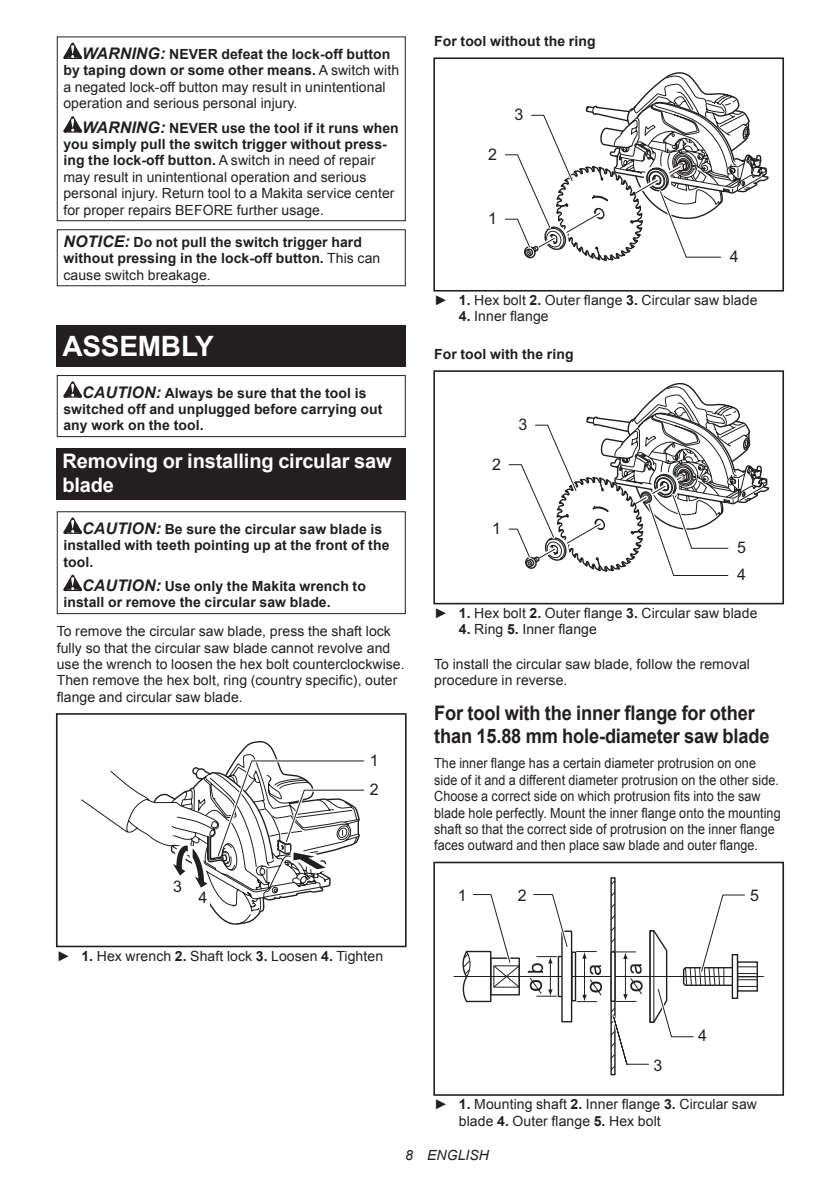
<style>
.page{position:relative;width:840px;height:1191px;background:#fff}
.page>*{position:absolute;margin:0;border:0;box-sizing:border-box;transform-origin:0 0}
.t1{font:700 28px "Arial";letter-spacing:-.01em;color:#fff}
.t2{font:700 20px/23.4px "Arial";letter-spacing:-.01em;color:#231f20;scale:.91 1}
.t3{font:700 20px/23.4px "Arial";letter-spacing:-.01em;color:#fff}
.t4{font:16px/28.8px "Arial";color:#231f20}
.t5{font:14px/16.4px "Arial";letter-spacing:.005em;color:#231f20}
.t6{font:700 14px/16.4px "Arial";letter-spacing:.005em;color:#231f20}
.t7{font:14px/16.4px "Arial";letter-spacing:.005em;color:#231f20;scale:.9 1}
.t8{font:italic 14px "Arial";letter-spacing:.005em;color:#231f20}
.s1{font-weight:700;font-style:italic;font-size:16px}
.s2{font-weight:700}
.s3{font-style:italic;font-size:16px}
.s4{font-weight:400}
</style>
<div class="page">
<svg style="left:63px;top:43px;width:19px;height:16px"></svg>
<svg style="left:63px;top:116px;width:19px;height:17px"></svg>
<div style="left:57px;top:36px;width:348px;height:185px;border:1px solid #231f20"></div>
<div style="left:57px;top:229px;width:348px;height:57px;border:1px solid #231f20"></div>
<div style="left:57px;top:326px;width:348px;height:41px;background:#231f20"></div>
<svg style="left:63px;top:381px;width:19px;height:17px"></svg>
<div style="left:57px;top:375px;width:348px;height:62px;border:1px solid #231f20"></div>
<div style="left:57px;top:448px;width:348px;height:52px;background:#231f20"></div>
<svg style="left:63px;top:517px;width:19px;height:17px"></svg>
<svg style="left:63px;top:574px;width:19px;height:17px"></svg>
<div style="left:57px;top:511px;width:348px;height:103px;border:1px solid #231f20"></div>
<div style="left:56px;top:713px;width:350px;height:234px;border:2px solid #231f20"></div>
<svg style="left:81px;top:741px;width:284px;height:184px"></svg>
<div style="left:196px;top:889px;width:13px;height:19px;background:#fff"></div>
<div style="left:433px;top:57px;width:350px;height:234px;border:2px solid #231f20"></div>
<svg style="left:504px;top:72px;width:264px;height:189px"></svg>
<div style="left:433px;top:370px;width:350px;height:234px;border:2px solid #231f20"></div>
<svg style="left:508px;top:382px;width:261px;height:194px"></svg>
<hr style="left:453px;top:976px;width:310px;height:1px;background:#231f20">
<svg style="left:462px;top:950px;width:8px;height:53px"></svg>
<div style="left:736px;top:961px;width:21px;height:30px;border:1px solid #231f20"></div>
<svg style="left:747px;top:965px;width:9px;height:22px"></svg>
<svg style="left:472px;top:894px;width:273px;height:171px"></svg>
<svg style="left:527px;top:877px;width:115px;height:199px"></svg>
<div style="left:433px;top:861px;width:350px;height:234px;border:2px solid #231f20"></div>
<p class="t5" style="left:63px;top:46px;width:337px;text-indent:19px"><span class="s1">WARNING:</span> <span class="s2">NEVER defeat the lock-off button by taping down or some other means.</span> A switch with a negated lock-off button may result in unintentional operation and serious personal injury.</p>
<p class="t5" style="left:63px;top:120px;width:337px;text-indent:19px"><span class="s1">WARNING:</span> <span class="s2">NEVER use the tool if it runs when you simply pull the switch trigger without press&shy;ing the lock-off button.</span> A switch in need of repair may result in unintentional operation and serious personal injury. Return tool to a Makita service center for proper repairs BEFORE further usage.</p>
<p class="t6" style="left:63px;top:234px;width:318px"><span class="s3">NOTICE:</span> Do not pull the switch trigger hard without pressing in the lock-off button. <span class="s4">This can cause switch breakage.</span></p>
<h1 class="t1" style="left:62px;top:327px;width:153px">ASSEMBLY</h1>
<p class="t6" style="left:63px;top:385px;width:320px;text-indent:19px"><span class="s3">CAUTION:</span> Always be sure that the tool is switched off and unplugged before carrying out any work on the tool.</p>
<h2 class="t3" style="left:62px;top:450px;width:330px">Removing or installing circular saw blade</h2>
<p class="t6" style="left:63px;top:521px;width:327px;text-indent:19px"><span class="s3">CAUTION:</span> Be sure the circular saw blade is installed with teeth pointing up at the front of the tool.</p>
<p class="t6" style="left:63px;top:578px;width:304px;text-indent:19px"><span class="s3">CAUTION:</span> Use only the Makita wrench to install or remove the circular saw blade.</p>
<p class="t5" style="left:57px;top:623px;width:349px">To remove the circular saw blade, press the shaft lock fully so that the circular saw blade cannot revolve and use the wrench to loosen the hex bolt counterclockwise.<br>Then remove the hex bolt, ring (country specific), outer flange and circular saw blade.</p>
<p class="t4" style="left:173px;top:872px;width:10px">3</p>
<p class="t4" style="left:198px;top:883px;width:10px">4</p>
<p class="t4" style="left:370px;top:746px;width:10px">1<br>2</p>
<p class="t5" style="left:57px;top:947px;width:328px">► <span class="s2">1.</span> Hex wrench <span class="s2">2.</span> Shaft lock <span class="s2">3.</span> Loosen <span class="s2">4.</span> Tighten</p>
<p class="t6" style="left:434px;top:33px;width:163px">For tool without the ring</p>
<p class="t4" style="left:488px;top:140px;width:10px">2</p>
<p class="t4" style="left:514px;top:101px;width:10px">3</p>
<p class="t4" style="left:488px;top:204px;width:10px">1</p>
<p class="t4" style="left:729px;top:242px;width:10px">4</p>
<p class="t5" style="left:434px;top:292px;width:324px">► <span class="s2">1.</span> Hex bolt <span class="s2">2.</span> Outer flange <span class="s2">3.</span> Circular saw blade</p>
<p class="t5" style="left:458px;top:308px;width:91px"><span class="s2">4.</span> Inner flange</p>
<p class="t6" style="left:434px;top:346px;width:141px">For tool with the ring</p>
<p class="t4" style="left:492px;top:450px;width:10px">2</p>
<p class="t4" style="left:518px;top:410px;width:10px">3</p>
<p class="t4" style="left:492px;top:514px;width:10px">1</p>
<p class="t4" style="left:736px;top:533px;width:10px">5</p>
<p class="t4" style="left:736px;top:560px;width:10px">4</p>
<p class="t5" style="left:434px;top:605px;width:324px">► <span class="s2">1.</span> Hex bolt <span class="s2">2.</span> Outer flange <span class="s2">3.</span> Circular saw blade</p>
<p class="t5" style="left:458px;top:621px;width:139px"><span class="s2">4.</span> Ring <span class="s2">5.</span> Inner flange</p>
<p class="t5" style="left:434px;top:656px;width:317px">To install the circular saw blade, follow the removal procedure in reverse.</p>
<h2 class="t2" style="left:434px;top:702px;width:370px">For tool with the inner flange for other than 15.88 mm hole-diameter saw blade</h2>
<p class="t7" style="left:434px;top:755px;width:386px">The inner flange has a certain diameter protrusion on one side of it and a different diameter protrusion on the other side.<br>Choose a correct side on which protrusion fits into the saw blade hole perfectly. Mount the inner flange onto the mounting shaft so that the correct side of protrusion on the inner flange faces outward and then place saw blade and outer flange.</p>
<p class="t4" style="left:457px;top:881px;width:10px">1</p>
<p class="t4" style="left:517px;top:881px;width:10px">2</p>
<p class="t4" style="left:749px;top:881px;width:10px">5</p>
<p class="t4" style="left:653px;top:1051px;width:10px">3</p>
<p class="t4" style="left:697px;top:1021px;width:10px">4</p>
<p class="t5" style="left:458px;top:1096px;width:299px;text-indent:-25px">► <span class="s2">1.</span> Mounting shaft <span class="s2">2.</span> Inner flange <span class="s2">3.</span> Circular saw blade <span class="s2">4.</span> Outer flange <span class="s2">5.</span> Hex bolt</p>
<p class="t8" style="left:405px;top:1146px;width:85px">8 ENGLISH</p>
</div>
